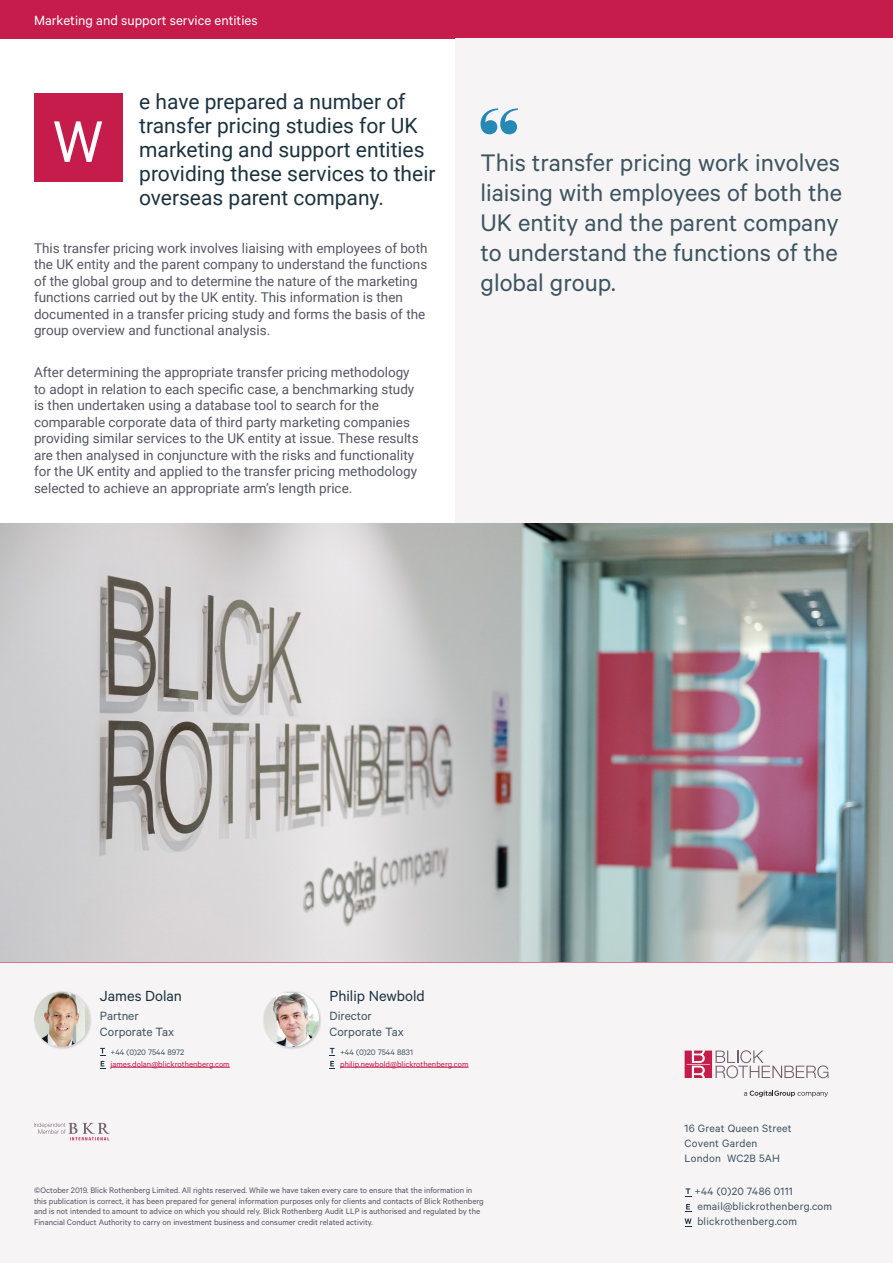
<style>
.page{position:relative;width:893px;height:1263px;background:#fff}
.page>*{position:absolute;margin:0;border:0;box-sizing:border-box;transform-origin:0 0}
.t1{font:66px "Calibre";color:#fff}
.Pull_Quote{font:27px/30px "Calibre";color:#3d5461}
.Introduction{font:21px/24px "Roboto";color:#1c333f}
.Contributor_-_Name{font:16.5px "Calibre";color:#1c333f}
.Running_Header{font:15px "Calibre";color:#fff}
.Body_Text{font:13.5px/16.5px "Roboto";color:#555665}
.Contributor_-_Postio{font:13.5px/16.5px "Calibre";color:#3d5461}
.Footer_-_Contact_Det{font:12px "Calibre";letter-spacing:.02em;color:#3d5461}
.Footer_-_Address{font:12px "Calibre";letter-spacing:.02em;color:#3d5461}
.Footer_-_Qualifier{font:9px/10.5px "Calibre";color:#555665}
.Contributor_-_Contac{font:9px "Calibre";color:#c51c4c}
.Contributor_-_Contac-2{font:9px "Calibre";color:#3d5461}
</style>
<div class="page">
<div style="left:0;top:0;width:893px;height:38px;background:#c51c4c"></div>
<div style="left:0;top:961px;width:893px;height:302px;background:#f7f4f5"></div>
<hr style="left:0;top:961px;width:893px;height:1px;background:#c51c4c">
<hr style="left:111px;top:1067px;width:119px;height:1px;background:#c51c4c">
<svg style="left:100px;top:1048px;width:5px;height:21px"></svg>
<div style="left:33px;top:990px;width:59px;height:60px;background:#231f20;opacity:.2"></div>
<img style="left:34px;top:992px;width:55px;height:55px;border-radius:28px">
<svg style="left:685px;top:1050px;width:143px;height:28px"></svg>
<svg style="left:744px;top:1090px;width:84px;height:7px"></svg>
<hr style="left:340px;top:1067px;width:128px;height:1px;background:#c51c4c">
<svg style="left:330px;top:1048px;width:5px;height:21px"></svg>
<div style="left:262px;top:990px;width:60px;height:60px;background:#231f20;opacity:.2"></div>
<img style="left:264px;top:992px;width:55px;height:55px;border-radius:28px">
<svg style="left:34px;top:1123px;width:76px;height:17px"></svg>
<svg style="left:685px;top:1188px;width:6px;height:9px"></svg>
<svg style="left:685px;top:1204px;width:6px;height:8px"></svg>
<svg style="left:685px;top:1218px;width:6px;height:9px"></svg>
<div style="left:455px;top:38px;width:438px;height:542px;background:#f7f4f5"></div>
<img style="left:0;top:524px;width:893px;height:437px">
<svg style="left:480px;top:108px;width:38px;height:26px"></svg>
<div style="left:34px;top:93px;width:88px;height:88px;background:#c51c4c"></div>
<p class="Running_Header" style="left:34px;top:11px;width:225px">Marketing and support service entities</p>
<p class="t1" style="left:53px;top:103px;width:52px">W</p>
<p class="Introduction" style="left:139px;top:89px;width:298px">e have prepared a number of transfer pricing studies for UK marketing and support entities providing these services to their overseas parent company.</p>
<p class="Body_Text" style="left:34px;top:239px;width:395px">This transfer pricing work involves liaising with employees of both the UK entity and the parent company to understand the functions of the global group and to determine the nature of the marketing functions carried out by the UK entity. This information is then documented in a transfer pricing study and forms the basis of the group overview and functional analysis.</p>
<p class="Body_Text" style="left:34px;top:363px;width:386px">After determining the appropriate transfer pricing methodology to adopt in relation to each specific case, a benchmarking study is then undertaken using a database tool to search for the comparable corporate data of third party marketing companies providing similar services to the UK entity at issue. These results are then analysed in conjuncture with the risks and functionality for the UK entity and applied to the transfer pricing methodology selected to achieve an appropriate arm’s length price.</p>
<p class="Pull_Quote" style="left:480px;top:146px;width:363px">This transfer pricing work involves liaising with employees of both the<br>UK entity and the parent company to understand the functions of the global group.</p>
<p class="Contributor_-_Name" style="left:100px;top:986px;width:84px">James Dolan</p>
<p class="Contributor_-_Postio" style="left:100px;top:1007px;width:76px">Partner<br>Corporate Tax</p>
<p class="Contributor_-_Contac-2" style="left:111px;top:1046px;width:75px">+44 (0)20 7544 8972</p>
<p class="Contributor_-_Contac" style="left:111px;top:1058px;width:121px">james.dolan@blickrothenberg.com</p>
<p class="Contributor_-_Name" style="left:330px;top:986px;width:97px">Philip Newbold</p>
<p class="Contributor_-_Postio" style="left:330px;top:1007px;width:76px">Director<br>Corporate Tax</p>
<p class="Contributor_-_Contac-2" style="left:340px;top:1046px;width:74px">+44 (0)20 7544 8831</p>
<p class="Contributor_-_Contac" style="left:340px;top:1058px;width:130px">philip.newbold@blickrothenberg.com</p>
<p class="Footer_-_Qualifier" style="left:34px;top:1185px;width:451px">©October 2019. Blick Rothenberg Limited. All rights reserved. While we have taken every care to ensure that the information in this publication is correct, it has been prepared for general information purposes only for clients and contacts of Blick Rothenberg and is not intended to amount to advice on which you should rely. Blick Rothenberg Audit LLP is authorised and regulated by the Financial Conduct Authority to carry on investment business and consumer credit related activity.</p>
<p class="Footer_-_Address" style="left:685px;top:1121px;width:108px">16 Great Queen Street</p>
<p class="Footer_-_Address" style="left:685px;top:1136px;width:74px">Covent Garden</p>
<p class="Footer_-_Address" style="left:685px;top:1151px;width:97px">London WC2B 5AH</p>
<p class="Footer_-_Contact_Det" style="left:695px;top:1185px;width:100px">+44 (0)20 7486 0111</p>
<p class="Footer_-_Contact_Det" style="left:697px;top:1200px;width:136px">email@blickrothenberg.com</p>
<p class="Footer_-_Contact_Det" style="left:697px;top:1215px;width:101px">blickrothenberg.com</p>
</div>
